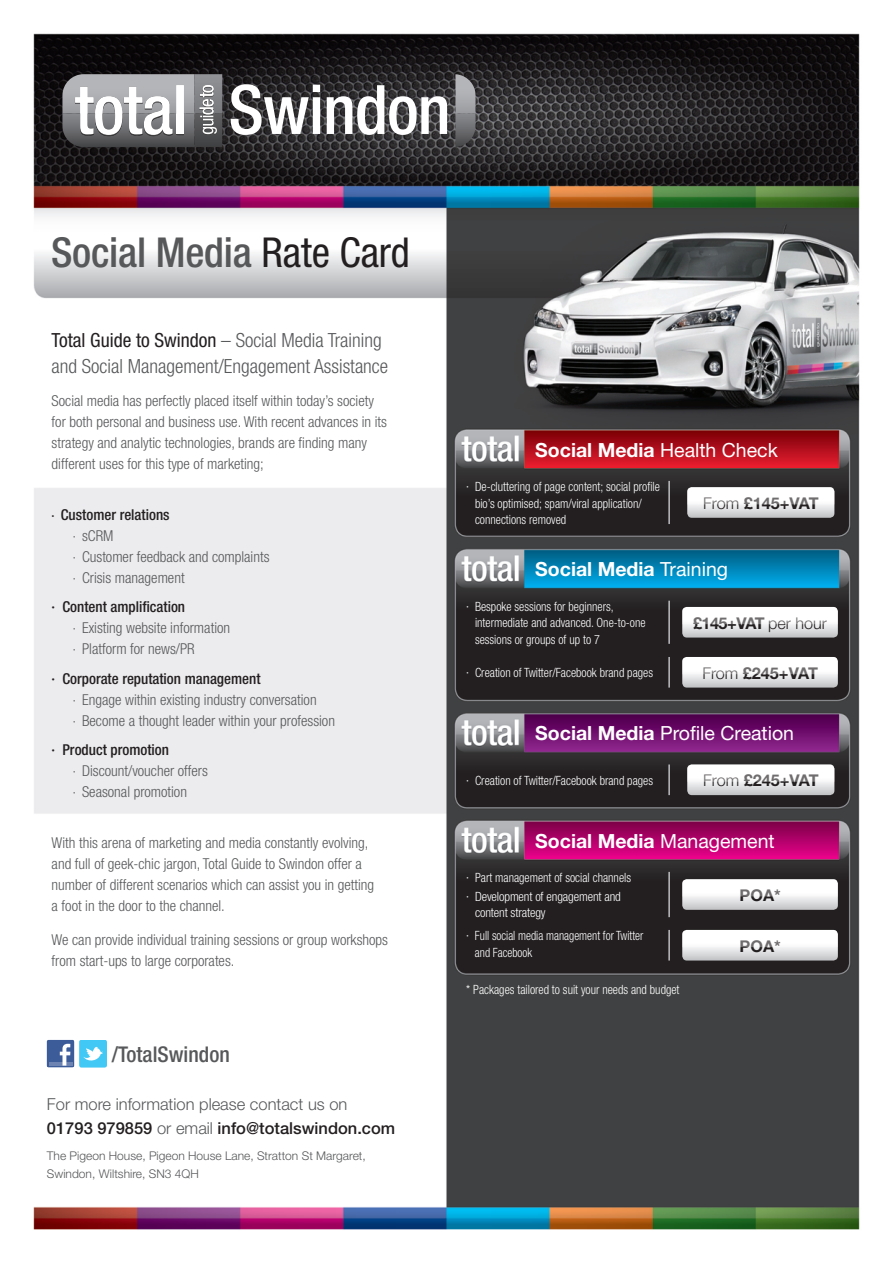
<style>
.page{position:relative;width:893px;height:1263px;background:#fff}
.page>*{position:absolute;margin:0;border:0;box-sizing:border-box;transform-origin:0 0}
.t1{font:500 condensed 41.25px "Helvetica Neue";letter-spacing:-.005em;color:#57585a}
.t2{font:500 condensed 21.75px "Helvetica Neue";color:#57585a}
.t3{font:300 condensed 19.5px/25.5px "Helvetica Neue";color:#57585a}
.t4{font:700 19.5px "Helvetica Neue";color:#fff}
.t5{font:19.5px "Helvetica Neue";color:#fff}
.t6{font:300 16.5px/23.9px "Helvetica Neue";color:#57585a}
.t7{font:700 16.2px "Helvetica Neue";letter-spacing:-.015em;color:#231f20}
.t8{font:300 condensed 15px/21px "Helvetica Neue";color:#57585a}
.t9{font:300 condensed 12.75px/16.5px "Helvetica Neue";color:#fff;scale:.95 1}
.t10{font:300 condensed 12.75px/23px "Helvetica Neue";color:#fff}
.t11{font:300 condensed 12.75px "Helvetica Neue";color:#fff;scale:.91 1}
.t12{font:300 12px/18px "Helvetica Neue";color:#57585a}
.s1{font-weight:400;color:#231f20}
.s2{font-weight:500;font-size:12.75px;color:#231f20}
.s3{font-weight:500;color:#231f20}
.s4{font-size:12.75px}
.s5{font-weight:400}
.s6{font-weight:300}
.s7{font-weight:700}
</style>
<div class="page">
<img style="left:33px;top:33px;width:827px;height:1197px">
<svg style="left:231px;top:84px;width:89px;height:51px"></svg>
<svg style="left:327px;top:85px;width:120px;height:50px"></svg>
<svg style="left:62px;top:74px;width:160px;height:73px"></svg>
<svg style="left:455px;top:74px;width:20px;height:73px"></svg>
<svg style="left:47px;top:1040px;width:60px;height:27px"></svg>
<svg style="left:687px;top:487px;width:147px;height:31px"></svg>
<svg style="left:687px;top:764px;width:147px;height:31px"></svg>
<hr style="left:668px;top:481px;width:2px;height:43px;background:#bcbdc0">
<hr style="left:668px;top:764px;width:2px;height:31px;background:#bcbdc0">
<svg style="left:682px;top:607px;width:156px;height:30px"></svg>
<svg style="left:682px;top:657px;width:156px;height:31px"></svg>
<hr style="left:668px;top:601px;width:2px;height:43px;background:#bcbdc0">
<hr style="left:668px;top:657px;width:2px;height:31px;background:#bcbdc0">
<svg style="left:682px;top:879px;width:156px;height:31px"></svg>
<svg style="left:682px;top:930px;width:156px;height:30px"></svg>
<hr style="left:668px;top:872px;width:2px;height:45px;background:#bcbdc0">
<hr style="left:668px;top:930px;width:2px;height:30px;background:#bcbdc0">
<h1 class="t1" style="left:51px;top:228px;width:360px">Social Media <span class="s1">Rate Card</span></h1>
<h3 class="t3" style="left:52px;top:327px;width:338px"><span class="s1">Total Guide to Swindon</span> – Social Media Training and Social Management/Engagement Assistance</h3>
<p class="t8" style="left:52px;top:390px;width:337px">Social media has perfectly placed itself within today’s society for both personal and business use. With recent advances in its strategy and analytic technologies, brands are finding many different uses for this type of marketing;</p>
<p class="t8" style="left:73px;top:504px;width:198px;text-indent:-21px"><span class="s2">·</span> <span class="s3">Customer relations<br></span><span class="s4">·</span> sCRM<br><span class="s4">·</span> Customer feedback and complaints <span class="s4">·</span> Crisis management</p>
<p class="t8" style="left:73px;top:596px;width:159px;text-indent:-21px"><span class="s3">· Content amplification<br></span><span class="s4">·</span> Existing website information <span class="s4">·</span> Platform for news/PR</p>
<p class="t8" style="left:73px;top:668px;width:264px;text-indent:-21px"><span class="s3">· Corporate reputation management<br></span><span class="s4">·</span> Engage within existing industry conversation<br><span class="s4">·</span> Become a thought leader within your profession</p>
<p class="t8" style="left:73px;top:739px;width:137px;text-indent:-21px"><span class="s3">· Product promotion<br></span><span class="s4">·</span> Discount/voucher offers <span class="s4">·</span> Seasonal promotion</p>
<p class="t8" style="left:52px;top:832px;width:324px">With this arena of marketing and media constantly evolving, and full of geek-chic jargon, Total Guide to Swindon offer a number of different scenarios which can assist you in getting a foot in the door to the channel.</p>
<p class="t8" style="left:52px;top:929px;width:338px">We can provide individual training sessions or group workshops from start-ups to large corporates.</p>
<h2 class="t2" style="left:112px;top:1041px;width:120px">/TotalSwindon</h2>
<p class="t6" style="left:47px;top:1092px;width:350px">For more information please contact us on<br><span class="s3">01793 979859</span> or email <span class="s3">info@totalswindon.com</span></p>
<p class="t12" style="left:47px;top:1146px;width:320px">The Pigeon House, Pigeon House Lane, Stratton St Margaret,<br>Swindon, Wiltshire, SN3 4QH</p>
<h3 class="t4" style="left:535px;top:438px;width:244px">Social Media <span class="s5">Health Check</span></h3>
<p class="t9" style="left:475px;top:478px;width:196px;text-indent:-9px">· De-cluttering of page content; social profile bio’s optimised; spam/viral application/ connections removed</p>
<p class="t7" style="left:703px;top:493px;width:117px"><span class="s6">From</span> £145+VAT</p>
<h3 class="t4" style="left:535px;top:557px;width:194px">Social Media <span class="s5">Training</span></h3>
<p class="t7" style="left:693px;top:613px;width:135px">£145+VAT <span class="s6">per hour</span></p>
<p class="t7" style="left:702px;top:663px;width:117px"><span class="s6">From</span> £245+VAT</p>
<p class="t9" style="left:475px;top:598px;width:181px;text-indent:-9px">· Bespoke sessions for beginners, intermediate and advanced. One-to-one sessions or groups of up to 7</p>
<p class="t9" style="left:466px;top:664px;width:198px">· Creation of Twitter/Facebook brand pages</p>
<h3 class="t5" style="left:535px;top:722px;width:260px"><span class="s7">Social Media</span> Profile Creation</h3>
<p class="t9" style="left:466px;top:772px;width:198px">· Creation of Twitter/Facebook brand pages</p>
<p class="t7" style="left:703px;top:770px;width:117px"><span class="s6">From</span> £245+VAT</p>
<h3 class="t4" style="left:535px;top:828px;width:241px">Social Media <span class="s5">Management</span></h3>
<p class="t9" style="left:466px;top:868px;width:175px;line-height:18.6px">· Part management of social channels · Development of engagement and</p>
<p class="t10" style="left:466px;top:901px;width:179px;text-indent:9px">content strategy<br>· Full social media management for Twitter</p>
<p class="t11" style="left:475px;top:945px;width:65px">and Facebook</p>
<p class="t9" style="left:466px;top:981px;width:226px">* Packages tailored to suit your needs and budget</p>
<p class="t7" style="left:740px;top:885px;width:43px">POA*</p>
<p class="t7" style="left:740px;top:936px;width:43px">POA*</p>
</div>
